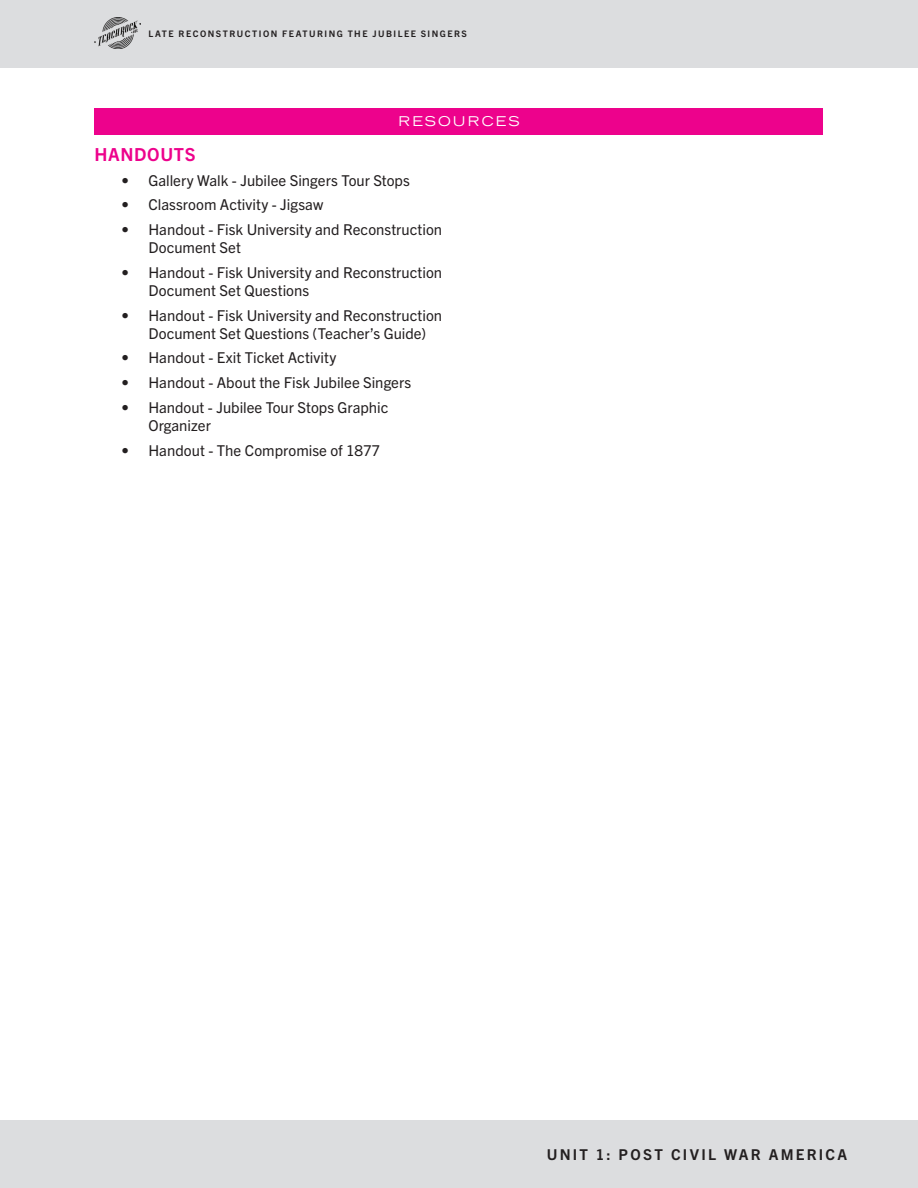
<style>
.page{position:relative;width:918px;height:1188px;background:#fff}
.page>*{position:absolute;margin:0;border:0;box-sizing:border-box;transform-origin:0 0}
.PINK_SECTION_HEADER{font:700 18px "Trade Gothic Next LT Pro";letter-spacing:.035em;color:#ed028c}
.t1{font:15px/18px "Trade Gothic Next LT Pro";color:#231f20}
.t2{font:700 15px "Trade Gothic Next LT Pro";letter-spacing:.15em;color:#231f20}
.HEADER_IN_PINK_BAR{font:expanded 13.5px "Trade Gothic LH";letter-spacing:.15em;color:#fff}
.t3{font:700 9px "Trade Gothic Next LT Pro";letter-spacing:.165em;color:#231f20}
</style>
<div class="page">
<div style="left:0;top:0;width:918px;height:68px;background:#dcdddf"></div>
<img style="left:94px;top:18px;width:46px;height:30px">
<div style="left:0;top:1120px;width:918px;height:68px;background:#dcdddf"></div>
<div style="left:94px;top:108px;width:730px;height:27px;background:#ed028c"></div>
<p class="t3" style="left:148px;top:28px;width:320px">LATE RECONSTRUCTION FEATURING THE JUBILEE SINGERS</p>
<p class="HEADER_IN_PINK_BAR" style="left:398px;top:113px;width:123px">RESOURCES</p>
<p class="PINK_SECTION_HEADER" style="left:94px;top:142px;width:103px">HANDOUTS</p>
<p class="t1" style="left:122px;top:170px;width:290px">• Gallery Walk - Jubilee Singers Tour Stops</p>
<p class="t1" style="left:122px;top:195px;width:203px">• Classroom Activity - Jigsaw</p>
<p class="t1" style="left:148px;top:220px;width:295px;text-indent:-27px">• Handout - Fisk University and Reconstruction<br>Document Set</p>
<p class="t1" style="left:148px;top:262px;width:295px;text-indent:-27px">• Handout - Fisk University and Reconstruction<br>Document Set Questions</p>
<p class="t1" style="left:148px;top:305px;width:295px;text-indent:-27px">• Handout - Fisk University and Reconstruction<br>Document Set Questions (Teacher’s Guide)</p>
<p class="t1" style="left:122px;top:348px;width:216px">• Handout - Exit Ticket Activity</p>
<p class="t1" style="left:122px;top:373px;width:291px">• Handout - About the Fisk Jubilee Singers</p>
<p class="t1" style="left:148px;top:397px;width:242px;text-indent:-27px">• Handout - Jubilee Tour Stops Graphic<br>Organizer</p>
<p class="t1" style="left:122px;top:440px;width:260px">• Handout - The Compromise of 1877</p>
<p class="t2" style="left:547px;top:1144px;width:302px">UNIT 1: POST CIVIL WAR AMERICA</p>
</div>
